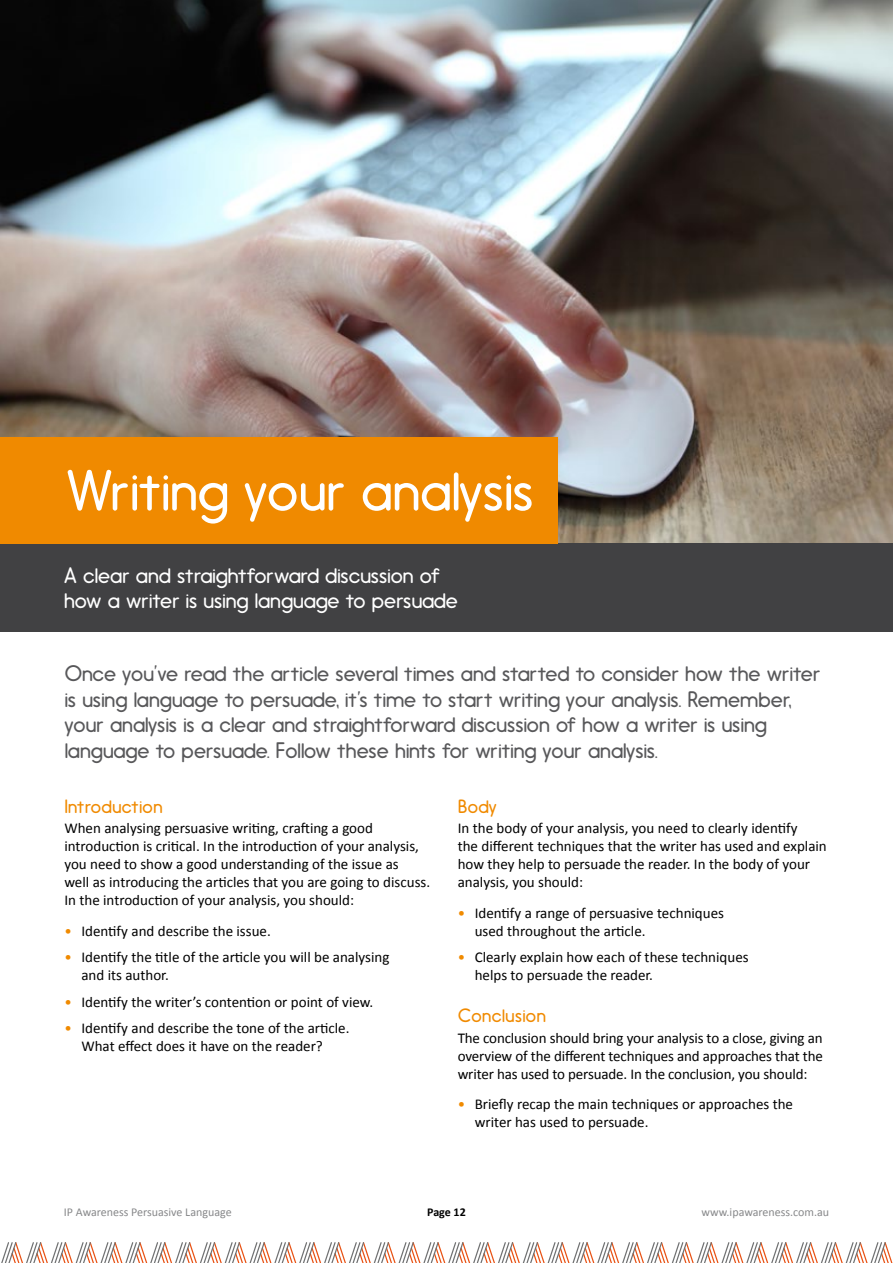
<style>
.page{position:relative;width:893px;height:1263px;background:#fff}
.page>*{position:absolute;margin:0;border:0;box-sizing:border-box;transform-origin:0 0}
.t1{font:300 54px "Hiruko Pro";color:#fff}
.t2{font:300 21px/25.5px "Hiruko Pro";color:#58585a}
.t3{font:300 21px/25.2px "Hiruko Pro";color:#fff}
.t4{font:300 18px "Hiruko Pro";letter-spacing:.025em;color:#f08a00}
.t5{font:15px/18px "Calibri";color:#000}
.t6{font:12px "Calibri";color:#87888a}
.t7{font:700 12px "Calibri";letter-spacing:-.005em;color:#000}
.s1{color:#f08a00}
</style>
<div class="page">
<svg style="left:1px;top:1242px;width:892px;height:21px"></svg>
<img style="left:0;top:0;width:893px;height:543px">
<div style="left:0;top:543px;width:893px;height:88px;background:#414143"></div>
<div style="left:0;top:437px;width:558px;height:106px;background:#f08a00"></div>
<h1 class="t1" style="left:65px;top:459px;width:470px">Writing your analysis</h1>
<h2 class="t3" style="left:64px;top:562px;width:395px">A clear and straightforward discussion of how a writer is using language to persuade</h2>
<p class="t2" style="left:64px;top:661px;width:757px">Once you’ve read the article several times and started to consider how the writer is using language to persuade, it’s time to start writing your analysis. Remember, your analysis is a clear and straightforward discussion of how a writer is using language to persuade. Follow these hints for writing your analysis.</p>
<p class="t4" style="left:64px;top:795px;width:100px">Introduction</p>
<p class="t5" style="left:64px;top:819px;width:367px">When analysing persuasive writing, crafting a good introduction is critical. In the introduction of your analysis, you need to show a good understanding of the issue as<br>well as introducing the articles that you are going to discuss.<br>In the introduction of your analysis, you should:</p>
<p class="t5" style="left:64px;top:922px;width:208px"><span class="s1">•</span> Identify and describe the issue.</p>
<p class="t5" style="left:81px;top:948px;width:310px;text-indent:-17px"><span class="s1">•</span> Identify the title of the article you will be analysing and its author.</p>
<p class="t5" style="left:64px;top:993px;width:310px"><span class="s1">•</span> Identify the writer’s contention or point of view.</p>
<p class="t5" style="left:81px;top:1019px;width:270px;text-indent:-17px"><span class="s1">•</span> Identify and describe the tone of the article.<br>What effect does it have on the reader?</p>
<p class="t4" style="left:458px;top:795px;width:41px">Body</p>
<p class="t5" style="left:458px;top:819px;width:371px">In the body of your analysis, you need to clearly identify<br>the different techniques that the writer has used and explain how they help to persuade the reader. In the body of your analysis, you should:</p>
<p class="t5" style="left:475px;top:904px;width:251px;text-indent:-17px"><span class="s1">•</span> Identify a range of persuasive techniques used throughout the article.</p>
<p class="t5" style="left:475px;top:948px;width:275px;text-indent:-17px"><span class="s1">•</span> Clearly explain how each of these techniques helps to persuade the reader.</p>
<p class="t4" style="left:458px;top:1005px;width:89px">Conclusion</p>
<p class="t5" style="left:458px;top:1029px;width:367px;text-align:justify">The conclusion should bring your analysis to a close, giving an overview of the different techniques and approaches that the writer has used to persuade. In the conclusion, you should:</p>
<p class="t5" style="left:475px;top:1095px;width:320px;text-indent:-17px"><span class="s1">•</span> Briefly recap the main techniques or approaches the writer has used to persuade.</p>
<p class="t6" style="left:64px;top:1204px;width:169px">IP Awareness Persuasive Language</p>
<p class="t7" style="left:427px;top:1204px;width:40px">Page 12</p>
<p class="t6" style="left:701px;top:1204px;width:129px">www.ipawareness.com.au</p>
</div>
